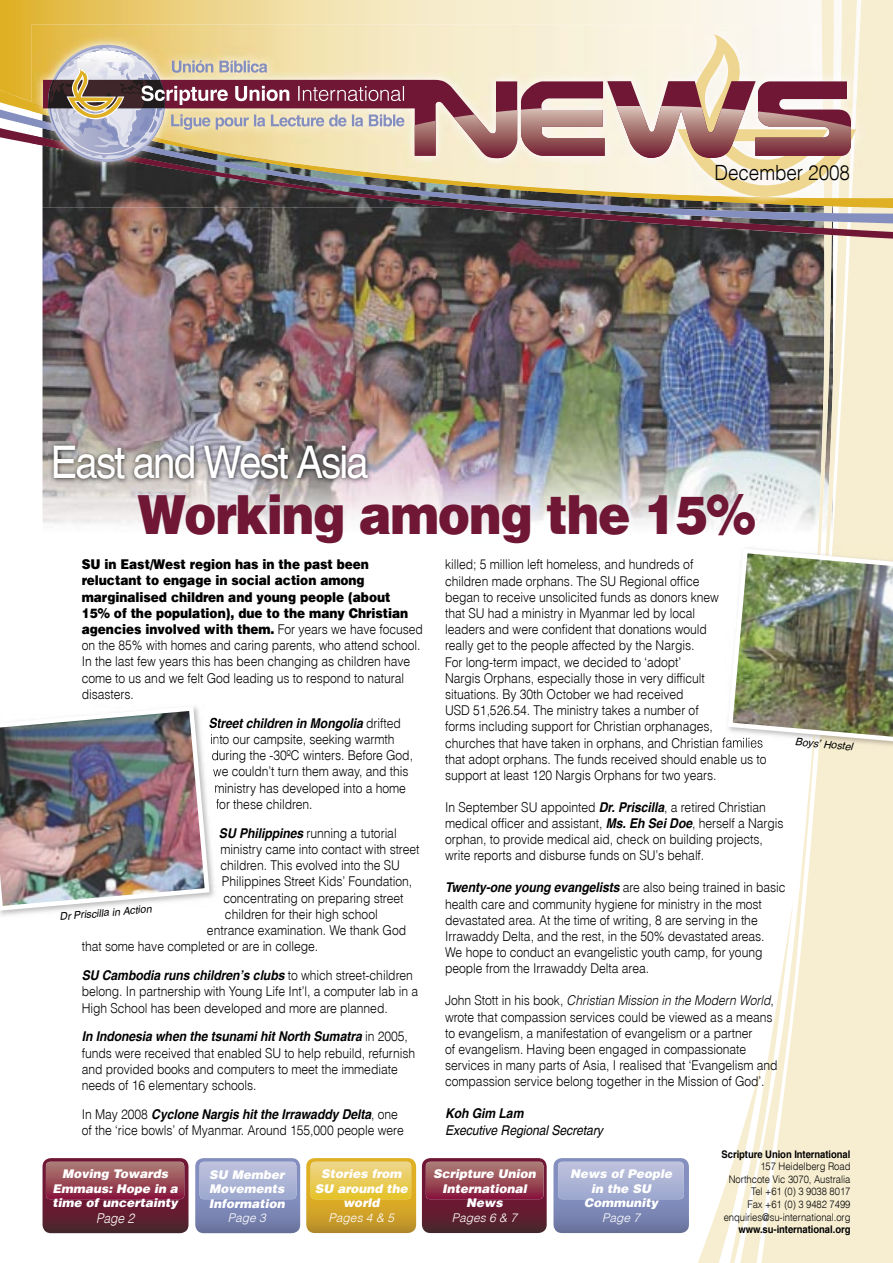
<style>
.page{position:relative;width:893px;height:1263px;background:#fff}
.page>*{position:absolute;margin:0;border:0;box-sizing:border-box;transform-origin:0 0}
.t1{font:54px "Switzerland Black Plain";letter-spacing:-.025em;color:#6f1735;scale:.9 1}
.t2{font:45px "Switzerland Plain";letter-spacing:-.05em;color:#fff;scale:.9 1}
.t3{font:21px "Switzerland Light Plain";letter-spacing:-.005em;color:#000;scale:.9 1}
.t4{font:13.5px/16.2px "Switzerland Light Plain";letter-spacing:-.005em;color:#000;scale:.9 1}
.t5{font:italic 700 13.5px "Switzerland";letter-spacing:-.005em;color:#000;scale:.9 1}
.t6{font:13.5px/16.2px "Switzerland Black Plain";letter-spacing:-.005em;color:#000;scale:.9 1}
.t7{font:italic 300 13.5px "Switzerland";letter-spacing:-.005em;color:#000;scale:.9 1}
.t8{font:italic 13.5px "Switzerland";letter-spacing:-.005em;color:#000;scale:.9 1}
.t9{font:italic 300 13.5px "Switzerland";color:#fff;scale:.9 1}
.t10{font:italic 900 12px/14.4px "Switzerland";color:#fff;text-align:center}
.t11{font:italic 300 12px "Switzerland";color:#fff}
.t12{font:10.5px/12.6px "Switzerland Light Plain";letter-spacing:-.005em;color:#000;text-align:right;scale:.9 1}
.t13{font:700 10.5px "Switzerland";letter-spacing:-.005em;color:#000;scale:.9 1}
.t14{font:italic 10.5px "Switzerland";color:#000}
.s1{font-family:"Switzerland";font-weight:700;font-style:italic}
.s2{font-family:"Switzerland Light Plain";font-weight:400;font-style:normal}
.s3{font-family:"Switzerland Light Plain"}
</style>
<div class="page">
<img style="left:43px;top:239px;width:372px;height:290px">
<svg style="left:0;top:0;width:415px;height:90px;background:#e9ca74"></svg>
<div style="left:793px;top:752px;width:100px;height:511px;background:#f7eed2"></div>
<svg style="left:43px;top:1158px;width:146px;height:75px;background:#642436"></svg>
<svg style="left:195px;top:1158px;width:105px;height:75px;background:#7d87b4"></svg>
<svg style="left:306px;top:1158px;width:110px;height:75px;background:#cfa32e"></svg>
<svg style="left:422px;top:1158px;width:125px;height:75px;background:#642437"></svg>
<img style="left:46px;top:1162px;width:138px;height:37px;border-radius:4px">
<img style="left:200px;top:1162px;width:96px;height:37px;border-radius:4px">
<img style="left:426px;top:1162px;width:117px;height:37px;border-radius:4px">
<img style="left:311px;top:1162px;width:100px;height:37px;border-radius:4px">
<svg style="left:0;top:128px;width:415px;height:111px"></svg>
<img style="left:32px;top:25px;width:383px;height:55px">
<img style="left:32px;top:158px;width:383px;height:50px">
<svg style="left:32px;top:46px;width:372px;height:117px;background:#bfa997"></svg>
<img style="left:49px;top:441px;width:324px;height:44px">
<svg style="left:553px;top:905px;width:240px;height:358px"></svg>
<img style="left:558px;top:1162px;width:126px;height:37px;border-radius:4px">
<img style="left:0;top:707px;width:217px;height:204px">
<img style="left:818px;top:744px;width:75px;height:8px">
<img style="left:726px;top:744px;width:37px;height:4px">
<img style="left:415px;top:0;width:478px;height:744px">
<h2 class="t2" style="left:51px;top:436px;width:355px">East and West Asia</h2>
<h3 class="t3" style="left:714px;top:160px;width:152px">December 2008</h3>
<h1 class="t1" style="left:138px;top:479px;width:688px">Working among the 15%</h1>
<p class="t4" style="left:445px;top:556px;width:358px">killed; 5 million left homeless, and hundreds of<br>children made orphans. The SU Regional office<br>began to receive unsolicited funds as donors knew<br>that SU had a ministry in Myanmar led by local<br>leaders and were confident that donations would<br>really get to the people affected by the Nargis.<br>For long-term impact, we decided to ‘adopt’<br>Nargis Orphans, especially those in very difficult<br>situations. By 30th October we had received<br>USD 51,526.54. The ministry takes a number of<br>forms including support for Christian orphanages,<br>churches that have taken in orphans, and Christian families that adopt orphans. The funds received should enable us to support at least 120 Nargis Orphans for two years.</p>
<p class="t4" style="left:445px;top:798px;width:378px">In September SU appointed <span class="s1">Dr. Priscilla</span>, a retired Christian medical officer and assistant, <span class="s1">Ms. Eh Sei Doe</span>, herself a Nargis orphan, to provide medical aid, check on building projects, write reports and disburse funds on SU’s behalf.</p>
<p class="t5" style="left:445px;top:880px;width:380px">Twenty-one young evangelists <span class="s2">are also being trained in basic</span></p>
<p class="t4" style="left:445px;top:895px;width:357px">health care and community hygiene for ministry in the most devastated area. At the time of writing, 8 are serving in the Irrawaddy Delta, and the rest, in the 50% devastated areas.<br>We hope to conduct an evangelistic youth camp, for young people from the Irrawaddy Delta area.</p>
<p class="t7" style="left:445px;top:992px;width:367px"><span class="s2">John Stott in his book,</span> Christian Mission in the Modern World<span class="s2">,</span></p>
<p class="t4" style="left:445px;top:1008px;width:371px">wrote that compassion services could be viewed as a means to evangelism, a manifestation of evangelism or a partner<br>of evangelism. Having been engaged in compassionate services in many parts of Asia, I realised that ‘Evangelism and compassion service belong together in the Mission of God’.</p>
<p class="t5" style="left:445px;top:1105px;width:89px">Koh Gim Lam</p>
<p class="t8" style="left:445px;top:1121px;width:177px">Executive Regional Secretary</p>
<p class="t10" style="left:209px;top:1167px;width:78px;text-align:justify">SU Member Movements Information</p>
<p class="t11" style="left:228px;top:1210px;width:40px">Page 3</p>
<p class="t6" style="left:82px;top:556px;width:381px">SU in East/West region has in the past been reluctant to engage in social action among marginalised children and young people (about<br>15% of the population), due to the many Christian agencies involved with them. <span class="s3">For years we have focused</span></p>
<p class="t4" style="left:82px;top:637px;width:378px">on the 85% with homes and caring parents, who attend school.<br>In the last few years this has been changing as children have come to us and we felt God leading us to respond to natural disasters.</p>
<p class="t5" style="left:208px;top:715px;width:215px">Street children in Mongolia <span class="s2">drifted</span></p>
<p class="t4" style="left:210px;top:731px;width:207px">into our campsite, seeking warmth</p>
<p class="t4" style="left:211px;top:747px;width:225px">during the -30ºC winters. Before God,</p>
<p class="t4" style="left:213px;top:763px;width:219px">we couldn’t turn them away, and this</p>
<p class="t4" style="left:214px;top:779px;width:214px">ministry has developed into a home</p>
<p class="t4" style="left:216px;top:795px;width:109px">for these children.</p>
<p class="t4" style="left:219px;top:824px;width:199px"><span class="s1">SU Philippines</span> running a tutorial</p>
<p class="t4" style="left:220px;top:841px;width:223px">ministry came into contact with street</p>
<p class="t4" style="left:220px;top:857px;width:201px">children. This evolved into the SU</p>
<p class="t4" style="left:222px;top:873px;width:213px">Philippines Street Kids’ Foundation,</p>
<p class="t4" style="left:223px;top:889px;width:202px">concentrating on preparing street</p>
<p class="t4" style="left:225px;top:905px;width:171px">children for their high school</p>
<p class="t4" style="left:207px;top:922px;width:223px">entrance examination. We thank God</p>
<p class="t4" style="left:82px;top:938px;width:264px">that some have completed or are in college.</p>
<p class="t5" style="left:82px;top:967px;width:369px">SU Cambodia runs children’s clubs <span class="s2">to which street-children</span></p>
<p class="t4" style="left:82px;top:983px;width:375px">belong. In partnership with Young Life Int’l, a computer lab in a<br>High School has been developed and more are planned.</p>
<p class="t5" style="left:82px;top:1029px;width:364px">In Indonesia when the tsunami hit North Sumatra <span class="s2">in 2005,</span></p>
<p class="t4" style="left:82px;top:1044px;width:372px">funds were received that enabled SU to help rebuild, refurnish and provided books and computers to meet the immediate needs of 16 elementary schools.</p>
<p class="t5" style="left:82px;top:1106px;width:353px"><span class="s2">In May 2008</span> Cyclone Nargis hit the Irrawaddy Delta<span class="s2">, one</span></p>
<p class="t4" style="left:82px;top:1122px;width:359px">of the ‘rice bowls’ of Myanmar. Around 155,000 people were</p>
<p class="t14" style="left:796px;top:735px;width:59px;rotate:5deg">Boys’ Hostel</p>
<p class="t14" style="left:59px;top:910px;width:94px;rotate:-5deg">Dr Priscilla in Action</p>
<p class="t13" style="left:722px;top:1147px;width:145px">Scripture Union International</p>
<p class="t12" style="left:724px;top:1160px;width:142px">157 Heidelberg Road<br>Northcote Vic 3070, Australia<br>Tel +61 (0) 3 9038 8017<br>Fax +61 (0) 3 9482 7499 enquiries@su-international.org</p>
<p class="t13" style="left:738px;top:1223px;width:126px">www.su-international.org</p>
<p class="t10" style="left:52px;top:1166px;width:127px">Moving Towards<br>Emmaus: Hope in a time of uncertainty</p>
<p class="t9" style="left:96px;top:1210px;width:44px">Page 2</p>
<p class="t10" style="left:315px;top:1166px;width:95px">Stories from<br>SU around the world</p>
<p class="t11" style="left:329px;top:1210px;width:67px">Pages 4 &amp; 5</p>
<p class="t10" style="left:433px;top:1166px;width:104px">Scripture Union<br>International<br>News</p>
<p class="t11" style="left:452px;top:1210px;width:67px">Pages 6 &amp; 7</p>
<p class="t10" style="left:570px;top:1166px;width:104px">News of People in the SU<br>Community</p>
<p class="t11" style="left:602px;top:1210px;width:40px">Page 7</p>
</div>
